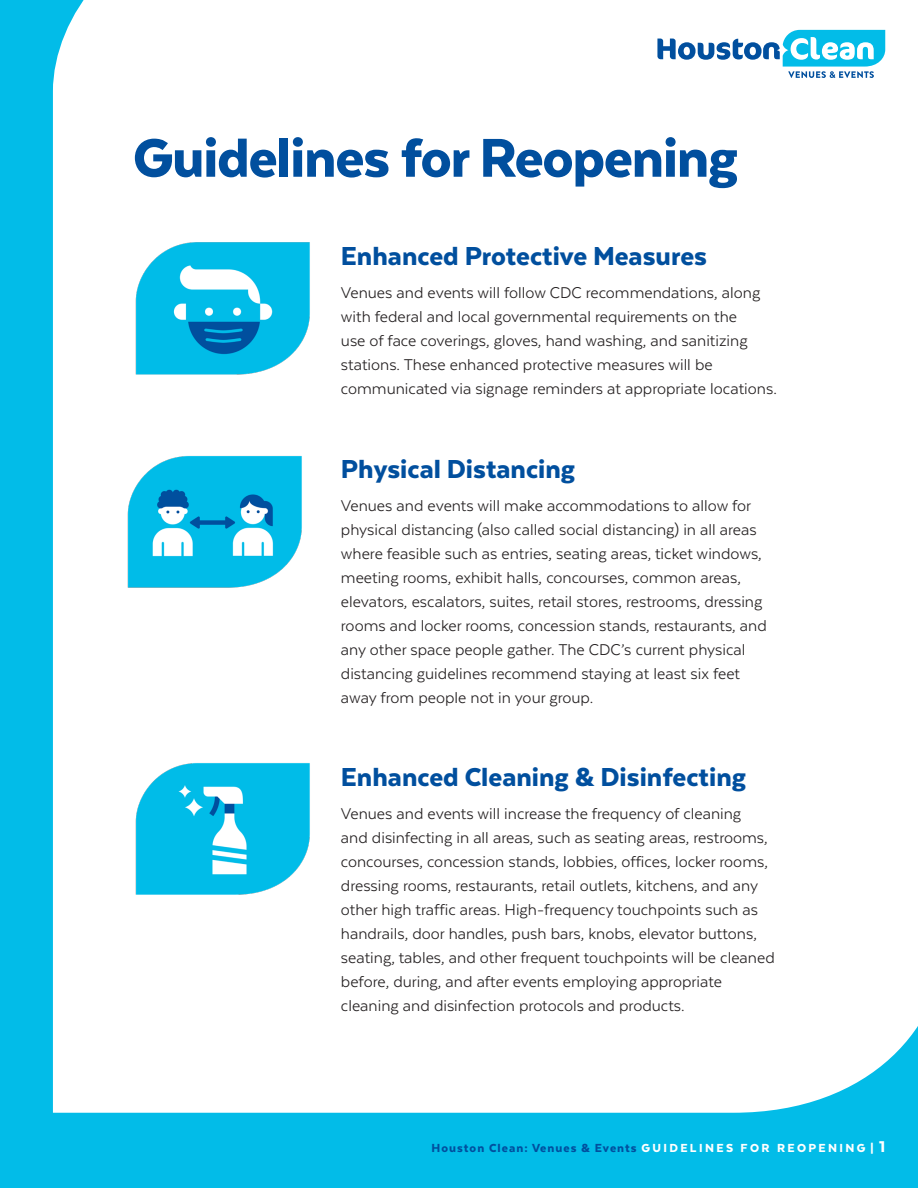
<style>
.page{position:relative;width:918px;height:1188px;background:#02bce8}
.page>*{position:absolute;margin:0;border:0;box-sizing:border-box;transform-origin:0 0}
.t1{font:900 63px "Texta";letter-spacing:-.02em;color:#014f9e}
.t2{font:900 30px "Texta";color:#014f9e}
.t3{font:18px/24px "Texta";color:#231f20}
.t4{font:900 13.5px "Texta";letter-spacing:.075em;color:#014f9e}
.s1{color:#fff}
.s2{font-size:18px;color:#fff}
</style>
<div class="page">
<div style="left:53px;top:0;width:865px;height:1113px;background:#fff"></div>
<svg style="left:657px;top:30px;width:228px;height:48px"></svg>
<img style="left:126px;top:733px;width:192px;height:192px">
<img style="left:119px;top:426px;width:191px;height:192px">
<img style="left:126px;top:213px;width:192px;height:191px">
<p class="t1" style="left:133px;top:125px;width:607px">Guidelines for Reopening</p>
<p class="t2" style="left:341px;top:240px;width:368px">Enhanced Protective Measures</p>
<p class="t3" style="left:341px;top:280px;width:437px">Venues and events will follow CDC recommendations, along with federal and local governmental requirements on the<br>use of face coverings, gloves, hand washing, and sanitizing stations. These enhanced protective measures will be communicated via signage reminders at appropriate locations.</p>
<p class="t2" style="left:341px;top:454px;width:236px">Physical Distancing</p>
<p class="t3" style="left:341px;top:494px;width:427px">Venues and events will make accommodations to allow for physical distancing (also called social distancing) in all areas where feasible such as entries, seating areas, ticket windows, meeting rooms, exhibit halls, concourses, common areas, elevators, escalators, suites, retail stores, restrooms, dressing rooms and locker rooms, concession stands, restaurants, and any other space people gather. The CDC’s current physical distancing guidelines recommend staying at least six feet away from people not in your group.</p>
<p class="t2" style="left:341px;top:761px;width:407px">Enhanced Cleaning &amp; Disinfecting</p>
<p class="t3" style="left:341px;top:801px;width:435px">Venues and events will increase the frequency of cleaning<br>and disinfecting in all areas, such as seating areas, restrooms, concourses, concession stands, lobbies, offices, locker rooms, dressing rooms, restaurants, retail outlets, kitchens, and any other high traffic areas. High-frequency touchpoints such as handrails, door handles, push bars, knobs, elevator buttons, seating, tables, and other frequent touchpoints will be cleaned before, during, and after events employing appropriate cleaning and disinfection protocols and products.</p>
<p class="t4" style="left:432px;top:1141px;width:455px">Houston Clean: Venues &amp; Events <span class="s1">GUIDELINES FOR REOPENING |</span> <span class="s2">1</span></p>
</div>
